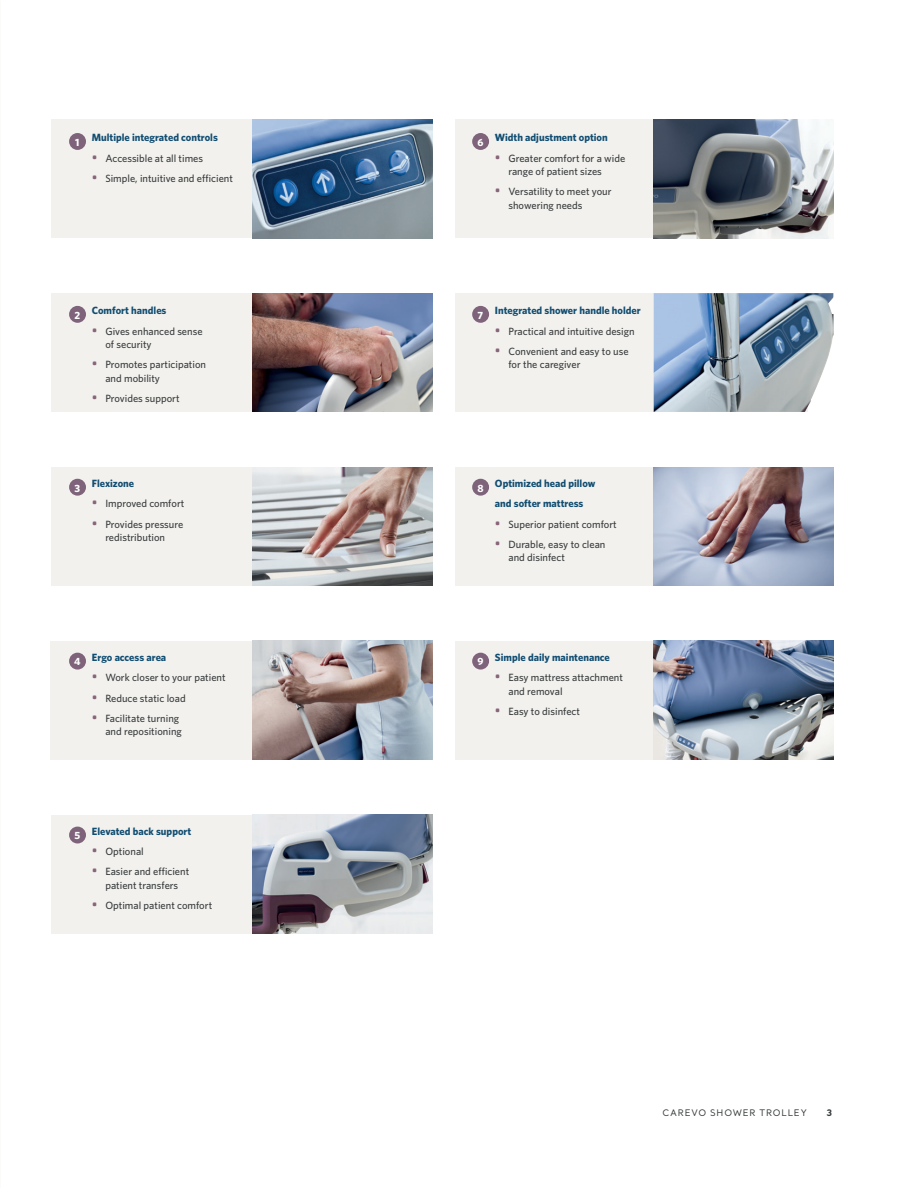
<style>
.page{position:relative;width:918px;height:1188px;background:#fff}
.page>*{position:absolute;margin:0;border:0;box-sizing:border-box;transform-origin:0 0}
.t1{font:500 10.5px/13.5px "Whitney";color:#393d3d}
.Caption_text{font:700 10.5px "Whitney";color:#114d71}
.t2{font:700 10.5px "Whitney";color:#fff}
.Footer_Santral_6_pt{font:9px "Santral";letter-spacing:.09em;color:#393d3d}
.Footer_Santral_6_pt-2{font:700 9px "Santral";color:#393d3d}
.s1{font-size:13.5px;color:#876478}
</style>
<div class="page">
<div style="left:455px;top:119px;width:353px;height:119px;background:#f2f1ee"></div>
<div style="left:455px;top:293px;width:353px;height:119px;background:#f2f1ee"></div>
<div style="left:455px;top:467px;width:353px;height:119px;background:#f2f1ee"></div>
<div style="left:455px;top:641px;width:353px;height:119px;background:#f2f1ee"></div>
<div style="left:51px;top:815px;width:353px;height:119px;background:#f2f1ee"></div>
<div style="left:51px;top:641px;width:258px;height:119px;background:#f2f1ee"></div>
<div style="left:51px;top:467px;width:353px;height:119px;background:#f2f1ee"></div>
<div style="left:51px;top:293px;width:353px;height:119px;background:#f2f1ee"></div>
<div style="left:51px;top:119px;width:353px;height:119px;background:#f2f1ee"></div>
<div style="left:69px;top:133px;width:17px;height:17px;background:#7e637b;border-radius:50%"></div>
<img style="left:253px;top:119px;width:179px;height:119px">
<div style="left:69px;top:306px;width:17px;height:17px;background:#7e637b;border-radius:50%"></div>
<img style="left:253px;top:293px;width:179px;height:119px">
<div style="left:69px;top:479px;width:17px;height:17px;background:#7e637b;border-radius:50%"></div>
<img style="left:253px;top:467px;width:179px;height:119px">
<div style="left:69px;top:653px;width:17px;height:17px;background:#7e637b;border-radius:50%"></div>
<img style="left:253px;top:641px;width:179px;height:119px">
<div style="left:69px;top:827px;width:17px;height:16px;background:#7e637b;border-radius:50%"></div>
<img style="left:253px;top:815px;width:179px;height:119px">
<div style="left:472px;top:133px;width:17px;height:17px;background:#7e637b;border-radius:50%"></div>
<img style="left:654px;top:119px;width:179px;height:119px">
<div style="left:472px;top:306px;width:17px;height:17px;background:#7e637b;border-radius:50%"></div>
<img style="left:654px;top:293px;width:179px;height:119px">
<div style="left:472px;top:479px;width:17px;height:17px;background:#7e637b;border-radius:50%"></div>
<img style="left:654px;top:467px;width:179px;height:119px">
<div style="left:472px;top:653px;width:17px;height:17px;background:#7e637b;border-radius:50%"></div>
<img style="left:654px;top:641px;width:179px;height:119px">
<p class="t2" style="left:75px;top:135px;width:6px">1</p>
<p class="Caption_text" style="left:92px;top:131px;width:128px">Multiple integrated controls</p>
<p class="t1" style="left:92px;top:151px;width:113px"><span class="s1">•</span> Accessible at all times</p>
<p class="t1" style="left:92px;top:171px;width:143px"><span class="s1">•</span> Simple, intuitive and efficient</p>
<p class="t2" style="left:477px;top:135px;width:8px">6</p>
<p class="Caption_text" style="left:495px;top:131px;width:114px">Width adjustment option</p>
<p class="t1" style="left:508px;top:151px;width:118px;text-indent:-14px"><span class="s1">•</span> Greater comfort for a wide range of patient sizes</p>
<p class="t1" style="left:508px;top:185px;width:105px;text-indent:-14px"><span class="s1">•</span> Versatility to meet your showering needs</p>
<p class="t2" style="left:74px;top:308px;width:7px">2</p>
<p class="Caption_text" style="left:92px;top:304px;width:76px">Comfort handles</p>
<p class="t1" style="left:105px;top:324px;width:99px;text-indent:-14px"><span class="s1">•</span> Gives enhanced sense of security</p>
<p class="t1" style="left:105px;top:358px;width:102px;text-indent:-14px"><span class="s1">•</span> Promotes participation and mobility</p>
<p class="t1" style="left:92px;top:391px;width:89px"><span class="s1">•</span> Provides support</p>
<p class="t2" style="left:478px;top:308px;width:7px">7</p>
<p class="Caption_text" style="left:495px;top:304px;width:147px">Integrated shower handle holder</p>
<p class="t1" style="left:495px;top:324px;width:141px"><span class="s1">•</span> Practical and intuitive design</p>
<p class="t1" style="left:508px;top:344px;width:122px;text-indent:-14px"><span class="s1">•</span> Convenient and easy to use for the caregiver</p>
<p class="t2" style="left:75px;top:481px;width:7px">3</p>
<p class="Caption_text" style="left:92px;top:476px;width:44px">Flexizone</p>
<p class="t1" style="left:92px;top:497px;width:94px"><span class="s1">•</span> Improved comfort</p>
<p class="t1" style="left:92px;top:517px;width:93px;text-align:center"><span class="s1">•</span> Provides pressure redistribution</p>
<p class="t2" style="left:477px;top:481px;width:8px">8</p>
<p class="Caption_text" style="left:495px;top:476px;width:102px">Optimized head pillow</p>
<p class="Caption_text" style="left:495px;top:497px;width:90px">and softer mattress</p>
<p class="t1" style="left:495px;top:517px;width:123px"><span class="s1">•</span> Superior patient comfort</p>
<p class="t1" style="left:508px;top:537px;width:99px;text-indent:-14px"><span class="s1">•</span> Durable, easy to clean and disinfect</p>
<p class="t2" style="left:74px;top:655px;width:8px">4</p>
<p class="Caption_text" style="left:92px;top:650px;width:76px">Ergo access area</p>
<p class="t1" style="left:92px;top:671px;width:135px"><span class="s1">•</span> Work closer to your patient</p>
<p class="t1" style="left:92px;top:691px;width:95px"><span class="s1">•</span> Reduce static load</p>
<p class="t1" style="left:92px;top:711px;width:91px;text-align:right"><span class="s1">•</span> Facilitate turning and repositioning</p>
<p class="t2" style="left:477px;top:655px;width:8px">9</p>
<p class="Caption_text" style="left:495px;top:650px;width:116px">Simple daily maintenance</p>
<p class="t1" style="left:508px;top:671px;width:116px;text-indent:-14px"><span class="s1">•</span> Easy mattress attachment and removal</p>
<p class="t1" style="left:495px;top:705px;width:87px"><span class="s1">•</span> Easy to disinfect</p>
<p class="t2" style="left:74px;top:829px;width:7px">5</p>
<p class="Caption_text" style="left:92px;top:824px;width:101px">Elevated back support</p>
<p class="t1" style="left:92px;top:845px;width:53px"><span class="s1">•</span> Optional</p>
<p class="t1" style="left:92px;top:865px;width:99px;text-align:center"><span class="s1">•</span> Easier and efficient patient transfers</p>
<p class="t1" style="left:92px;top:899px;width:122px"><span class="s1">•</span> Optimal patient comfort</p>
<p class="Footer_Santral_6_pt" style="left:662px;top:1107px;width:146px">CAREVO SHOWER TROLLEY</p>
<p class="Footer_Santral_6_pt-2" style="left:827px;top:1106px;width:7px">3</p>
</div>
